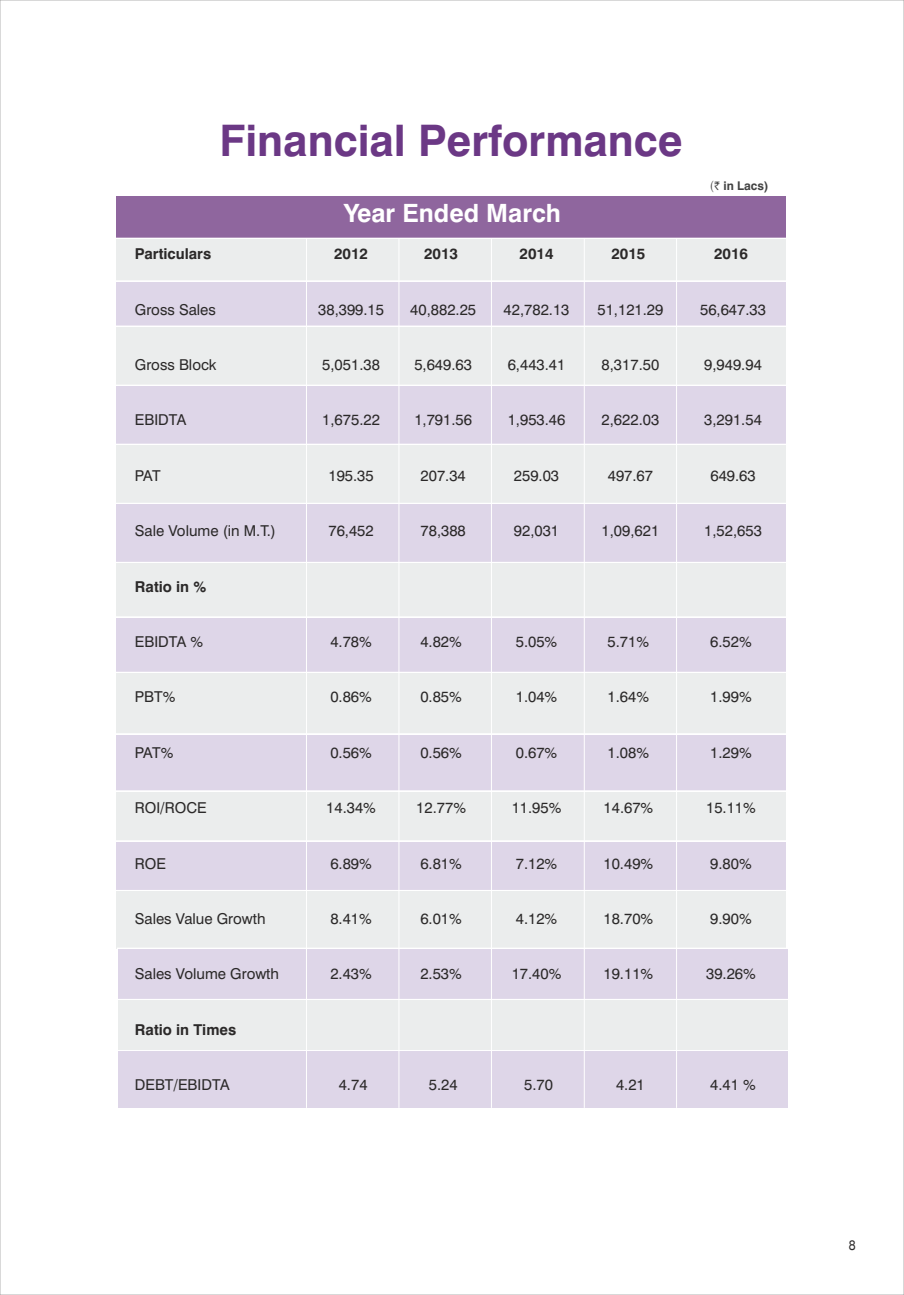
<style>
.page{position:relative;width:904px;height:1295px;background:#fff}
.page>*{position:absolute;margin:0;border:0;box-sizing:border-box;transform-origin:0 0}
.t1{font:700 43.5px "Swiss 721 BT";color:#6b3885}
.t2{font:700 25.2px "Swiss 721 BT";color:#fff}
.t3{font:15px "Swiss 721 BT";color:#2b2929}
.t4{font:700 15px "Swiss 721 BT";color:#2b2929}
.t5{font:expanded 13.5px "Swiss 721 BT";color:#2b2929;scale:.76 1}
.t6{font:700 12px "Swiss 721 BT";color:#424242}
.s1{font-family:"Rupee";font-weight:400}
</style>
<div class="page">
<div style="left:117px;top:196px;width:669px;height:43px;background:#8f669e"></div>
<div style="left:116px;top:238px;width:671px;height:45px;border:2px solid #fff"></div>
<div style="left:117px;top:239px;width:669px;height:43px;background:#ebeded"></div>
<div style="left:116px;top:281px;width:671px;height:47px;border:2px solid #fff"></div>
<div style="left:117px;top:282px;width:669px;height:45px;background:#ded6e8"></div>
<div style="left:115px;top:326px;width:672px;height:61px;border:2px solid #fff"></div>
<div style="left:117px;top:327px;width:669px;height:59px;background:#ebeded"></div>
<div style="left:115px;top:385px;width:672px;height:61px;border:2px solid #fff"></div>
<div style="left:117px;top:386px;width:669px;height:59px;background:#ded6e8"></div>
<div style="left:115px;top:444px;width:672px;height:62px;border:2px solid #fff"></div>
<div style="left:117px;top:445px;width:669px;height:59px;background:#ebeded"></div>
<div style="left:115px;top:503px;width:672px;height:62px;border:2px solid #fff"></div>
<div style="left:117px;top:504px;width:669px;height:59px;background:#ded6e8"></div>
<div style="left:117px;top:563px;width:669px;height:59px;background:#ebeded"></div>
<div style="left:117px;top:618px;width:669px;height:64px;background:#ded6e8"></div>
<div style="left:117px;top:673px;width:669px;height:62px;background:#ebeded"></div>
<div style="left:115px;top:734px;width:672px;height:61px;border:2px solid #fff"></div>
<div style="left:117px;top:735px;width:669px;height:59px;background:#ded6e8"></div>
<div style="left:115px;top:790px;width:672px;height:52px;border:2px solid #fff"></div>
<div style="left:117px;top:792px;width:669px;height:49px;background:#ebeded"></div>
<div style="left:115px;top:840px;width:672px;height:52px;border:2px solid #fff"></div>
<div style="left:117px;top:841px;width:669px;height:50px;background:#ded6e8"></div>
<div style="left:115px;top:890px;width:672px;height:60px;border:2px solid #fff"></div>
<div style="left:117px;top:891px;width:669px;height:58px;background:#ebeded"></div>
<div style="left:117px;top:948px;width:671px;height:53px;border:2px solid #fff"></div>
<div style="left:118px;top:949px;width:669px;height:51px;background:#ded6e8"></div>
<div style="left:117px;top:999px;width:671px;height:53px;border:2px solid #fff"></div>
<div style="left:118px;top:1000px;width:669px;height:51px;background:#ebeded"></div>
<div style="left:116px;top:1050px;width:672px;height:59px;border:2px solid #fff"></div>
<div style="left:118px;top:1051px;width:669px;height:56px;background:#ded6e8"></div>
<hr style="left:306px;top:239px;width:1px;height:868px;background:#fff">
<hr style="left:491px;top:239px;width:1px;height:868px;background:#fff">
<hr style="left:584px;top:239px;width:1px;height:868px;background:#fff">
<hr style="left:676px;top:239px;width:1px;height:868px;background:#fff">
<hr style="left:398px;top:239px;width:1px;height:868px;background:#fff">
<h1 class="t1" style="left:219px;top:123px;width:465px">Financial Performance</h1>
<h2 class="t2" style="left:344px;top:203px;width:219px">Year Ended March</h2>
<p class="t6" style="left:709px;top:181px;width:60px"><span class="s1">(`</span> in Lacs)</p>
<p class="t4" style="left:135px;top:248px;width:78px">Particulars</p>
<p class="t4" style="left:334px;top:248px;width:36px">2012</p>
<p class="t4" style="left:424px;top:248px;width:36px">2013</p>
<p class="t4" style="left:519px;top:248px;width:36px">2014</p>
<p class="t4" style="left:611px;top:248px;width:36px">2015</p>
<p class="t4" style="left:714px;top:248px;width:36px">2016</p>
<p class="t3" style="left:135px;top:303px;width:83px">Gross Sales</p>
<p class="t3" style="left:318px;top:303px;width:67px">38,399.15</p>
<p class="t3" style="left:410px;top:303px;width:67px">40,882.25</p>
<p class="t3" style="left:504px;top:303px;width:67px">42,782.13</p>
<p class="t3" style="left:597px;top:303px;width:67px">51,121.29</p>
<p class="t3" style="left:700px;top:303px;width:67px">56,647.33</p>
<p class="t3" style="left:135px;top:358px;width:83px">Gross Block</p>
<p class="t3" style="left:322px;top:358px;width:59px">5,051.38</p>
<p class="t3" style="left:414px;top:358px;width:59px">5,649.63</p>
<p class="t3" style="left:508px;top:358px;width:59px">6,443.41</p>
<p class="t3" style="left:601px;top:358px;width:59px">8,317.50</p>
<p class="t3" style="left:704px;top:358px;width:59px">9,949.94</p>
<p class="t3" style="left:135px;top:414px;width:53px">EBIDTA</p>
<p class="t3" style="left:322px;top:414px;width:59px">1,675.22</p>
<p class="t3" style="left:414px;top:414px;width:59px">1,791.56</p>
<p class="t3" style="left:508px;top:414px;width:59px">1,953.46</p>
<p class="t3" style="left:601px;top:414px;width:59px">2,622.03</p>
<p class="t3" style="left:704px;top:414px;width:59px">3,291.54</p>
<p class="t3" style="left:135px;top:469px;width:28px">PAT</p>
<p class="t3" style="left:328px;top:469px;width:47px">195.35</p>
<p class="t3" style="left:420px;top:469px;width:47px">207.34</p>
<p class="t3" style="left:514px;top:469px;width:47px">259.03</p>
<p class="t3" style="left:608px;top:469px;width:47px">497.67</p>
<p class="t3" style="left:710px;top:469px;width:47px">649.63</p>
<p class="t3" style="left:135px;top:525px;width:143px">Sale Volume (in M.T.)</p>
<p class="t3" style="left:328px;top:525px;width:47px">76,452</p>
<p class="t3" style="left:420px;top:525px;width:47px">78,388</p>
<p class="t3" style="left:514px;top:525px;width:47px">92,031</p>
<p class="t3" style="left:601px;top:525px;width:59px">1,09,621</p>
<p class="t3" style="left:704px;top:525px;width:59px">1,52,653</p>
<p class="t4" style="left:135px;top:580px;width:73px">Ratio in %</p>
<p class="t3" style="left:135px;top:635px;width:70px">EBIDTA %</p>
<p class="t3" style="left:330px;top:635px;width:43px">4.78%</p>
<p class="t3" style="left:420px;top:635px;width:43px">4.82%</p>
<p class="t3" style="left:516px;top:635px;width:43px">5.05%</p>
<p class="t3" style="left:607px;top:635px;width:43px">5.71%</p>
<p class="t3" style="left:710px;top:635px;width:43px">6.52%</p>
<p class="t3" style="left:135px;top:691px;width:42px">PBT%</p>
<p class="t3" style="left:330px;top:691px;width:43px">0.86%</p>
<p class="t3" style="left:420px;top:691px;width:43px">0.85%</p>
<p class="t3" style="left:516px;top:691px;width:43px">1.04%</p>
<p class="t3" style="left:607px;top:691px;width:43px">1.64%</p>
<p class="t3" style="left:710px;top:691px;width:43px">1.99%</p>
<p class="t3" style="left:135px;top:746px;width:40px">PAT%</p>
<p class="t3" style="left:330px;top:746px;width:43px">0.56%</p>
<p class="t3" style="left:420px;top:746px;width:43px">0.56%</p>
<p class="t3" style="left:516px;top:746px;width:43px">0.67%</p>
<p class="t3" style="left:607px;top:746px;width:43px">1.08%</p>
<p class="t3" style="left:710px;top:746px;width:43px">1.29%</p>
<p class="t3" style="left:135px;top:801px;width:73px">ROI/ROCE</p>
<p class="t3" style="left:326px;top:801px;width:51px">14.34%</p>
<p class="t3" style="left:416px;top:801px;width:51px">12.77%</p>
<p class="t3" style="left:512px;top:801px;width:51px">11.95%</p>
<p class="t3" style="left:603px;top:801px;width:51px">14.67%</p>
<p class="t3" style="left:706px;top:801px;width:51px">15.11%</p>
<p class="t3" style="left:135px;top:857px;width:33px">ROE</p>
<p class="t3" style="left:330px;top:857px;width:43px">6.89%</p>
<p class="t3" style="left:420px;top:857px;width:43px">6.81%</p>
<p class="t3" style="left:516px;top:857px;width:43px">7.12%</p>
<p class="t3" style="left:603px;top:857px;width:51px">10.49%</p>
<p class="t3" style="left:710px;top:857px;width:43px">9.80%</p>
<p class="t3" style="left:135px;top:912px;width:132px">Sales Value Growth</p>
<p class="t3" style="left:330px;top:912px;width:43px">8.41%</p>
<p class="t3" style="left:420px;top:912px;width:43px">6.01%</p>
<p class="t3" style="left:516px;top:912px;width:43px">4.12%</p>
<p class="t3" style="left:603px;top:912px;width:51px">18.70%</p>
<p class="t3" style="left:710px;top:912px;width:43px">9.90%</p>
<p class="t3" style="left:135px;top:968px;width:146px">Sales Volume Growth</p>
<p class="t3" style="left:330px;top:968px;width:43px">2.43%</p>
<p class="t3" style="left:420px;top:968px;width:43px">2.53%</p>
<p class="t3" style="left:512px;top:968px;width:51px">17.40%</p>
<p class="t3" style="left:603px;top:968px;width:51px">19.11%</p>
<p class="t3" style="left:706px;top:968px;width:51px">39.26%</p>
<p class="t4" style="left:135px;top:1023px;width:103px">Ratio in Times</p>
<p class="t3" style="left:135px;top:1078px;width:96px">DEBT/EBIDTA</p>
<p class="t3" style="left:339px;top:1078px;width:30px">4.74</p>
<p class="t3" style="left:429px;top:1078px;width:30px">5.24</p>
<p class="t3" style="left:524px;top:1078px;width:30px">5.70</p>
<p class="t3" style="left:616px;top:1078px;width:30px">4.21</p>
<p class="t3" style="left:710px;top:1078px;width:47px">4.41 %</p>
<p class="t5" style="left:849px;top:1239px;width:11px">8</p>
</div>
